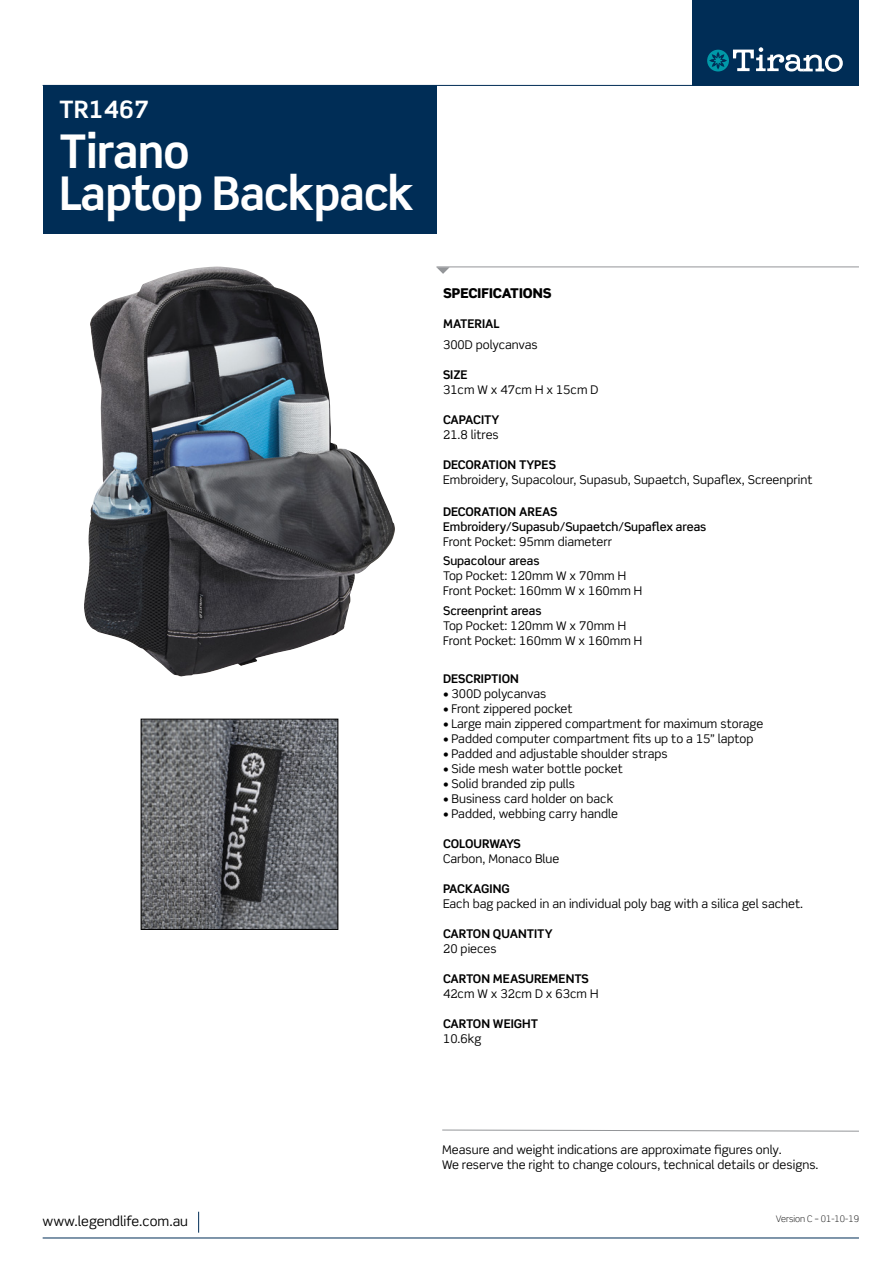
<style>
.page{position:relative;width:893px;height:1263px;background:#fff}
.page>*{position:absolute;margin:0;border:0;box-sizing:border-box;transform-origin:0 0}
.t1{font:700 46.5px/42px "Scene Std";letter-spacing:-.02em;color:#fff}
.t2{font:700 24px "Scene Std";color:#fff}
.t3{font:13.5px "Scene Std";color:#000}
.t4{font:900 13.5px "Scene Std";color:#000}
.t5{font:12px/15px "Scene Std";color:#000}
.t6{font:700 12px "Scene Std";color:#000}
.t7{font:500 12px "Scene Std";color:#000}
.t8{font:700 12px "Scene Std";letter-spacing:-.02em;color:#000}
.t9{font:300 9px "Scene Std";color:#000}
</style>
<div class="page">
<div style="left:43px;top:85px;width:393px;height:149px;background:#002d56"></div>
<hr style="left:43px;top:85px;width:816px;height:1px;background:#002d56">
<hr style="left:43px;top:1237px;width:816px;height:1px;background:#002d56">
<svg style="left:198px;top:1212px;width:1px;height:21px"></svg>
<hr style="left:436px;top:267px;width:423px;height:1px;background:#939598">
<svg style="left:436px;top:267px;width:14px;height:7px"></svg>
<div style="left:693px;top:0;width:166px;height:86px;background:#002d56"></div>
<svg style="left:442px;top:1129px;width:417px;height:3px"></svg>
<img style="left:143px;top:721px;width:193px;height:207px">
<div style="left:141px;top:719px;width:197px;height:211px;border:1px solid #000"></div>
<svg style="left:707px;top:47px;width:136px;height:25px"></svg>
<img style="left:84px;top:267px;width:311px;height:409px">
<h2 class="t2" style="left:59px;top:95px;width:92px">TR1467</h2>
<h1 class="t1" style="left:59px;top:130px;width:356px">Tirano<br>Laptop Backpack</h1>
<p class="t4" style="left:443px;top:284px;width:110px">SPECIFICATIONS</p>
<p class="t6" style="left:443px;top:316px;width:58px">MATERIAL</p>
<p class="t5" style="left:443px;top:337px;width:96px">300D polycanvas</p>
<p class="t6" style="left:443px;top:367px;width:26px">SIZE</p>
<p class="t5" style="left:443px;top:382px;width:157px">31cm W x 47cm H x 15cm D</p>
<p class="t6" style="left:443px;top:412px;width:58px">CAPACITY</p>
<p class="t5" style="left:443px;top:427px;width:57px">21.8 litres</p>
<p class="t6" style="left:443px;top:457px;width:114px">DECORATION TYPES</p>
<p class="t5" style="left:443px;top:472px;width:371px">Embroidery, Supacolour, Supasub, Supaetch, Supaflex, Screenprint</p>
<p class="t6" style="left:443px;top:504px;width:116px">DECORATION AREAS</p>
<p class="t7" style="left:443px;top:519px;width:265px">Embroidery/Supasub/Supaetch/Supaflex areas</p>
<p class="t5" style="left:443px;top:534px;width:171px">Front Pocket: 95mm diameterr</p>
<p class="t7" style="left:443px;top:554px;width:98px">Supacolour areas</p>
<p class="t5" style="left:443px;top:568px;width:201px">Top Pocket: 120mm W x 70mm H<br>Front Pocket: 160mm W x 160mm H</p>
<p class="t7" style="left:443px;top:603px;width:100px">Screenprint areas</p>
<p class="t5" style="left:443px;top:618px;width:201px">Top Pocket: 120mm W x 70mm H<br>Front Pocket: 160mm W x 160mm H</p>
<p class="t6" style="left:443px;top:671px;width:77px">DESCRIPTION</p>
<p class="t5" style="left:443px;top:686px;width:105px">• 300D polycanvas</p>
<p class="t5" style="left:443px;top:701px;width:131px">• Front zippered pocket</p>
<p class="t5" style="left:443px;top:716px;width:322px">• Large main zippered compartment for maximum storage</p>
<p class="t5" style="left:443px;top:731px;width:312px">• Padded computer compartment fits up to a 15” laptop</p>
<p class="t5" style="left:443px;top:746px;width:226px">• Padded and adjustable shoulder straps</p>
<p class="t5" style="left:443px;top:761px;width:181px">• Side mesh water bottle pocket</p>
<p class="t5" style="left:443px;top:776px;width:134px">• Solid branded zip pulls</p>
<p class="t5" style="left:443px;top:791px;width:172px">• Business card holder on back</p>
<p class="t5" style="left:443px;top:806px;width:176px">• Padded, webbing carry handle</p>
<p class="t8" style="left:443px;top:836px;width:79px">COLOURWAYS</p>
<p class="t5" style="left:443px;top:851px;width:118px">Carbon, Monaco Blue</p>
<p class="t6" style="left:443px;top:881px;width:68px">PACKAGING</p>
<p class="t5" style="left:443px;top:896px;width:362px">Each bag packed in an individual poly bag with a silica gel sachet.</p>
<p class="t6" style="left:443px;top:926px;width:111px">CARTON QUANTITY</p>
<p class="t5" style="left:443px;top:941px;width:55px">20 pieces</p>
<p class="t6" style="left:443px;top:971px;width:147px">CARTON MEASUREMENTS</p>
<p class="t5" style="left:443px;top:986px;width:157px">42cm W x 32cm D x 63cm H</p>
<p class="t6" style="left:443px;top:1016px;width:97px">CARTON WEIGHT</p>
<p class="t5" style="left:443px;top:1031px;width:40px">10.6kg</p>
<p class="t5" style="left:442px;top:1142px;width:378px">Measure and weight indications are approximate figures only.<br>We reserve the right to change colours, technical details or designs.</p>
<p class="t3" style="left:43px;top:1213px;width:147px">www.legendlife.com.au</p>
<p class="t9" style="left:776px;top:1213px;width:84px">Version C – 01-10-19</p>
</div>
